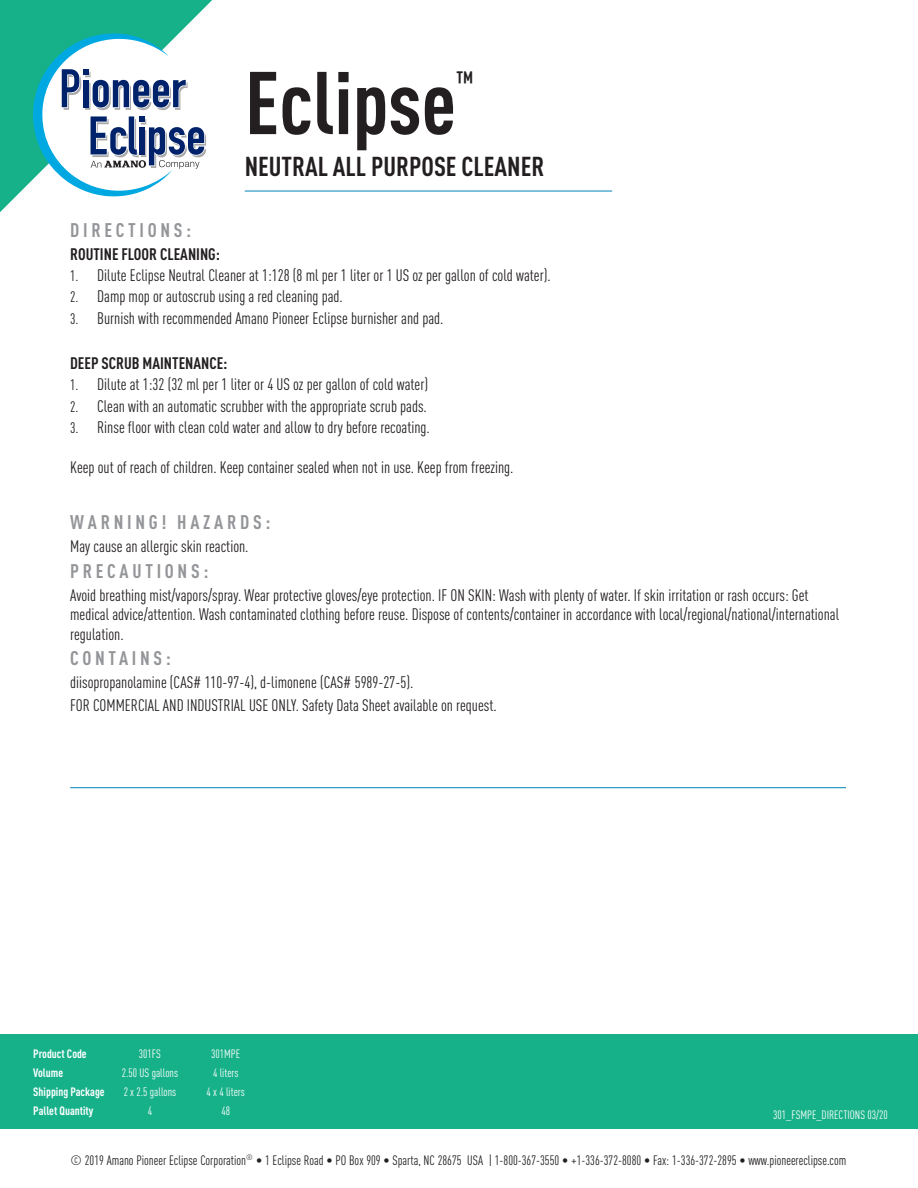
<style>
.page{position:relative;width:918px;height:1188px;background:#fff}
.page>*{position:absolute;margin:0;border:0;box-sizing:border-box;transform-origin:0 0}
.t1{font:700 87.45px "DIN Cond";color:#231f20}
.t2{font:700 27.6px "DIN Cond";color:#231f20}
.t3{font:700 27px "DIN Cond";color:#231f20}
.t4{font:700 19.5px "DIN Cond";letter-spacing:.19em;color:#939598}
.t5{font:16.5px/19.5px "DIN Cond";color:#231f20}
.t6{font:700 16.5px "DIN Cond";color:#231f20}
.t7{font:13.5px "DIN Cond";color:#231f20}
.tech__info{font:12px "DIN Cond";color:#fff}
.tech__heading{font:700 12px "DIN Cond";color:#fff}
.s1{font-size:15px}
</style>
<div class="page">
<svg style="left:0;top:0;width:212px;height:212px;fill:#17b189"></svg>
<div style="left:0;top:1034px;width:918px;height:95px;background:#17b189"></div>
<hr style="left:245px;top:191px;width:367px;height:1px;background:#0084b7">
<hr style="left:70px;top:787px;width:776px;height:1px;background:#0084b7">
<svg style="left:33px;top:33px;width:173px;height:163px"></svg>
<p class="t1" style="left:245px;top:50px;width:213px">Eclipse</p>
<p class="t2" style="left:456px;top:64px;width:19px">™</p>
<p class="t3" style="left:245px;top:150px;width:301px">NEUTRAL ALL PURPOSE CLEANER</p>
<p class="t4" style="left:70px;top:218px;width:123px">DIRECTIONS:</p>
<p class="t6" style="left:70px;top:244px;width:151px">ROUTINE FLOOR CLEANING:</p>
<p class="t5" style="left:70px;top:265px;width:482px"><span class="s1">1.</span> Dilute Eclipse Neutral Cleaner at 1:128 (8 ml per 1 liter or 1 US oz per gallon of cold water).</p>
<p class="t5" style="left:70px;top:287px;width:274px"><span class="s1">2.</span> Damp mop or autoscrub using a red cleaning pad.</p>
<p class="t5" style="left:70px;top:308px;width:375px"><span class="s1">3.</span> Burnish with recommended Amano Pioneer Eclipse burnisher and pad.</p>
<p class="t6" style="left:70px;top:353px;width:159px">DEEP SCRUB MAINTENANCE:</p>
<p class="t5" style="left:70px;top:375px;width:359px"><span class="s1">1.</span> Dilute at 1:32 (32 ml per 1 liter or 4 US oz per gallon of cold water)</p>
<p class="t5" style="left:70px;top:396px;width:358px"><span class="s1">2.</span> Clean with an automatic scrubber with the appropriate scrub pads.</p>
<p class="t5" style="left:70px;top:417px;width:361px"><span class="s1">3.</span> Rinse floor with clean cold water and allow to dry before recoating.</p>
<p class="t5" style="left:70px;top:458px;width:445px">Keep out of reach of children. Keep container sealed when not in use. Keep from freezing.</p>
<p class="t4" style="left:70px;top:511px;width:202px">WARNING! HAZARDS:</p>
<p class="t5" style="left:70px;top:536px;width:180px">May cause an allergic skin reaction.</p>
<p class="t4" style="left:70px;top:559px;width:140px">PRECAUTIONS:</p>
<p class="t5" style="left:70px;top:585px;width:770px">Avoid breathing mist/vapors/spray. Wear protective gloves/eye protection. IF ON SKIN: Wash with plenty of water. If skin irritation or rash occurs: Get medical advice/attention. Wash contaminated clothing before reuse. Dispose of contents/container in accordance with local/regional/national/international regulation.</p>
<p class="t4" style="left:70px;top:647px;width:102px">CONTAINS:</p>
<p class="t5" style="left:70px;top:672px;width:345px">diisopropanolamine (CAS# 110-97-4), d-limonene (CAS# 5989-27-5).</p>
<p class="t5" style="left:70px;top:695px;width:428px">FOR COMMERCIAL AND INDUSTRIAL USE ONLY. Safety Data Sheet available on request.</p>
<p class="tech__heading" style="left:33px;top:1046px;width:55px">Product Code</p>
<p class="tech__info" style="left:139px;top:1046px;width:24px">301FS</p>
<p class="tech__info" style="left:211px;top:1046px;width:30px">301MPE</p>
<p class="tech__heading" style="left:33px;top:1065px;width:31px">Volume</p>
<p class="tech__info" style="left:122px;top:1065px;width:58px">2.50 US gallons</p>
<p class="tech__info" style="left:213px;top:1065px;width:27px">4 liters</p>
<p class="tech__heading" style="left:33px;top:1084px;width:73px">Shipping Package</p>
<p class="tech__info" style="left:124px;top:1084px;width:54px">2 x 2.5 gallons</p>
<p class="tech__info" style="left:207px;top:1084px;width:40px">4 x 4 liters</p>
<p class="tech__heading" style="left:33px;top:1103px;width:62px">Pallet Quantity</p>
<p class="tech__info" style="left:148px;top:1103px;width:6px">4</p>
<p class="tech__info" style="left:221px;top:1103px;width:10px">48</p>
<p class="tech__info" style="left:773px;top:1108px;width:116px">301_FSMPE_DIRECTIONS 03/20</p>
<p class="t7" style="left:71px;top:1152px;width:777px">© 2019 Amano Pioneer Eclipse Corporation<sup>®</sup> • 1 Eclipse Road • PO Box 909 • Sparta, NC 28675 USA | 1-800-367-3550 • +1-336-372-8080 • Fax: 1-336-372-2895 • www.pioneereclipse.com</p>
</div>
